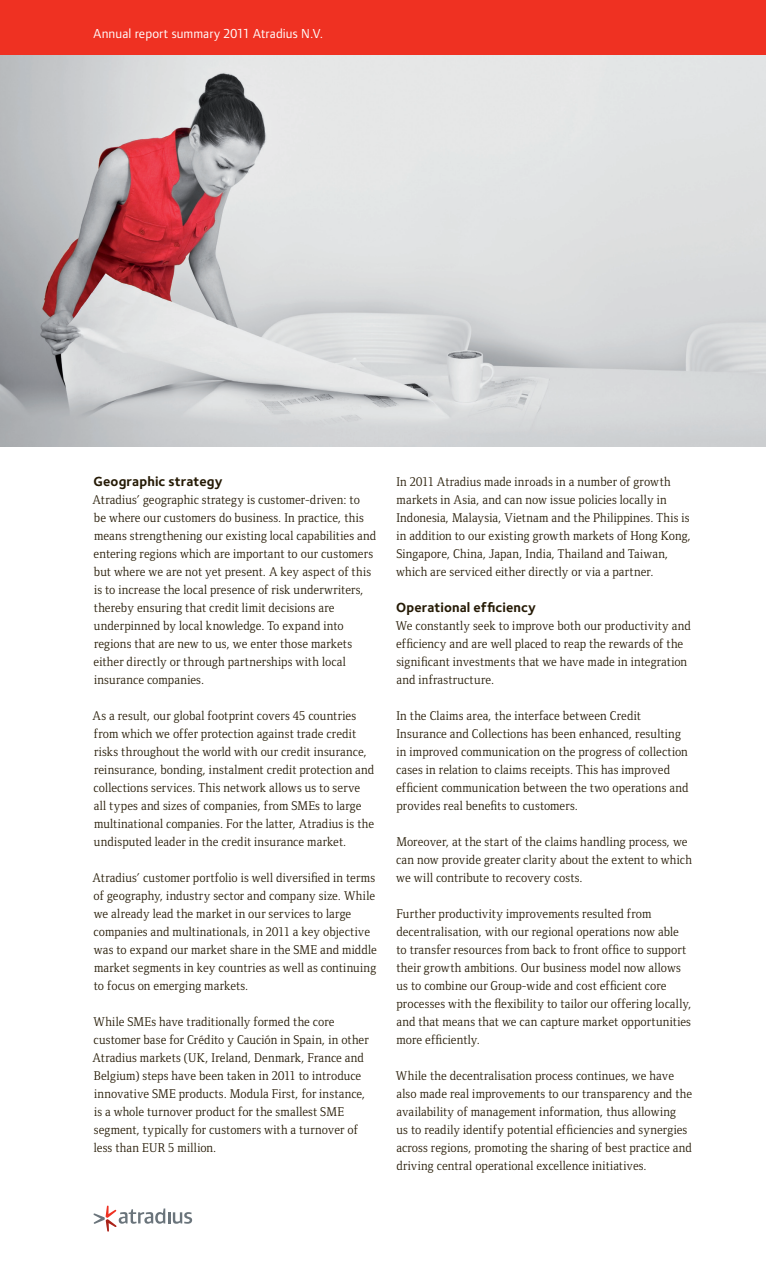
<style>
.page{position:relative;width:766px;height:1263px;background:#fff}
.page>*{position:absolute;margin:0;border:0;box-sizing:border-box;transform-origin:0 0}
.t1{font:700 13.65px "Foundry Sterling";letter-spacing:.01em;color:#251a05}
.t2{font:13.5px "Foundry Form Sans";letter-spacing:.005em;color:#fff}
.t3{font:13.05px/18px "Foundry Form Serif";letter-spacing:.01em;color:#251a05;scale:.95 1}
</style>
<div class="page">
<svg style="left:93px;top:1205px;width:99px;height:27px"></svg>
<img style="left:0;top:54px;width:765px;height:392px">
<div style="left:0;top:0;width:765px;height:54px;background:#ef3122"></div>
<p class="t2" style="left:94px;top:25px;width:231px">Annual report summary 2011 Atradius N.V.</p>
<p class="t1" style="left:93px;top:473px;width:130px">Geographic strategy</p>
<p class="t3" style="left:92px;top:490px;width:300px">Atradius’ geographic strategy is customer-driven: to<br>be where our customers do business. In practice, this means strengthening our existing local capabilities and entering regions which are important to our customers but where we are not yet present. A key aspect of this is to increase the local presence of risk underwriters, thereby ensuring that credit limit decisions are underpinned by local knowledge. To expand into regions that are new to us, we enter those markets either directly or through partnerships with local insurance companies.</p>
<p class="t3" style="left:92px;top:706px;width:298px">As a result, our global footprint covers 45 countries from which we offer protection against trade credit risks throughout the world with our credit insurance, reinsurance, bonding, instalment credit protection and collections services. This network allows us to serve all types and sizes of companies, from SMEs to large multinational companies. For the latter, Atradius is the undisputed leader in the credit insurance market.</p>
<p class="t3" style="left:92px;top:868px;width:301px">Atradius’ customer portfolio is well diversified in terms of geography, industry sector and company size. While we already lead the market in our services to large companies and multinationals, in 2011 a key objective was to expand our market share in the SME and middle market segments in key countries as well as continuing to focus on emerging markets.</p>
<p class="t3" style="left:92px;top:1012px;width:292px">While SMEs have traditionally formed the core customer base for Crédito y Caución in Spain, in other Atradius markets (UK, Ireland, Denmark, France and Belgium) steps have been taken in 2011 to introduce innovative SME products. Modula First, for instance, is a whole turnover product for the smallest SME segment, typically for customers with a turnover of less than EUR 5 million.</p>
<p class="t3" style="left:396px;top:472px;width:312px">In 2011 Atradius made inroads in a number of growth markets in Asia, and can now issue policies locally in Indonesia, Malaysia, Vietnam and the Philippines. This is in addition to our existing growth markets of Hong Kong, Singapore, China, Japan, India, Thailand and Taiwan, which are serviced either directly or via a partner.</p>
<p class="t1" style="left:396px;top:599px;width:141px">Operational efficiency</p>
<p class="t3" style="left:396px;top:616px;width:312px">We constantly seek to improve both our productivity and efficiency and are well placed to reap the rewards of the significant investments that we have made in integration and infrastructure.</p>
<p class="t3" style="left:396px;top:706px;width:309px">In the Claims area, the interface between Credit Insurance and Collections has been enhanced, resulting in improved communication on the progress of collection cases in relation to claims receipts. This has improved efficient communication between the two operations and provides real benefits to customers.</p>
<p class="t3" style="left:396px;top:832px;width:313px">Moreover, at the start of the claims handling process, we can now provide greater clarity about the extent to which we will contribute to recovery costs.</p>
<p class="t3" style="left:396px;top:904px;width:312px">Further productivity improvements resulted from decentralisation, with our regional operations now able to transfer resources from back to front office to support their growth ambitions. Our business model now allows us to combine our Group-wide and cost efficient core processes with the flexibility to tailor our offering locally, and that means that we can capture market opportunities more efficiently.</p>
<p class="t3" style="left:396px;top:1066px;width:313px">While the decentralisation process continues, we have also made real improvements to our transparency and the availability of management information, thus allowing<br>us to readily identify potential efficiencies and synergies across regions, promoting the sharing of best practice and driving central operational excellence initiatives.</p>
</div>
